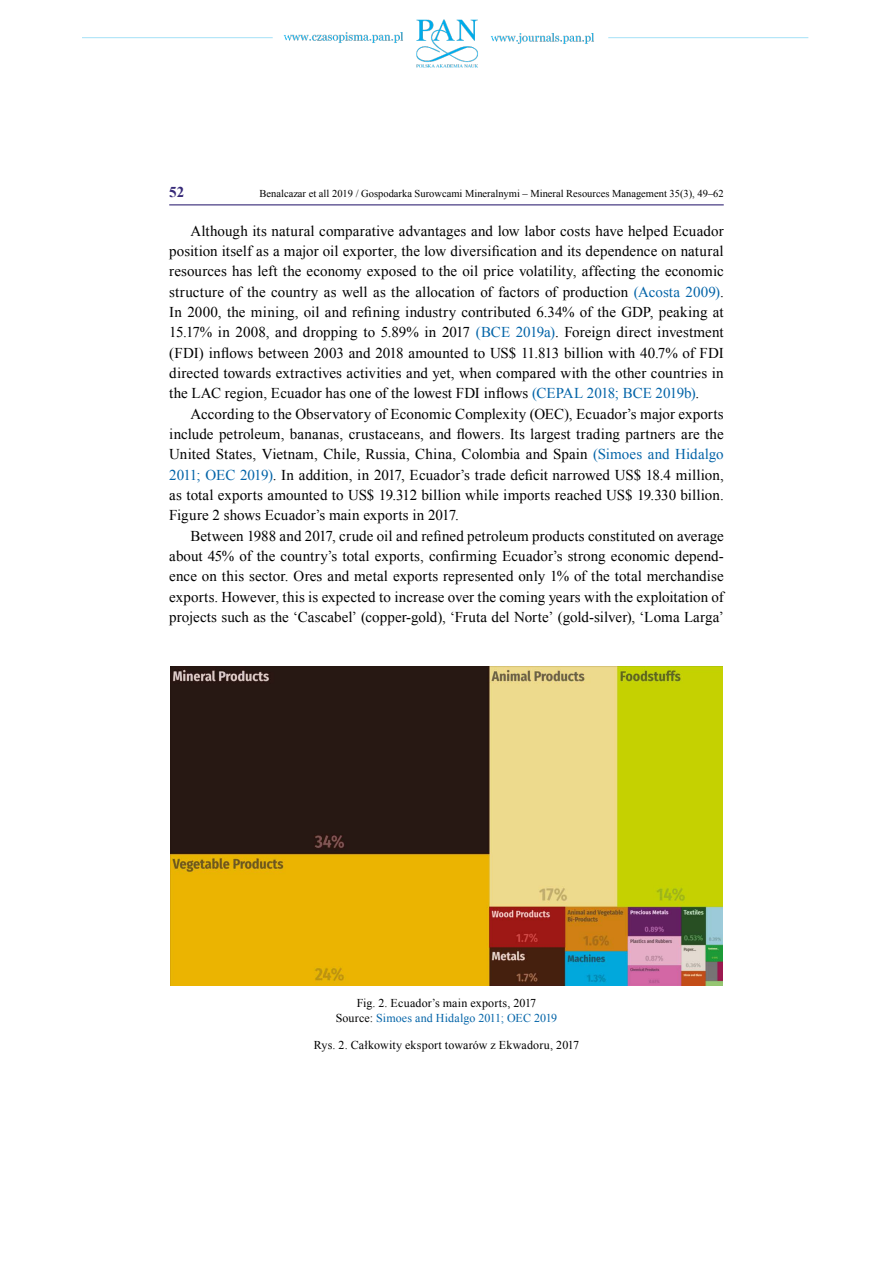
<style>
.page{position:relative;width:893px;height:1263px;background:#fff}
.page>*{position:absolute;margin:0;border:0;box-sizing:border-box;transform-origin:0 0}
.t1{font:15px/20.2px "Times New Roman";color:#000;text-align:justify}
.t2{font:700 15px "Times New Roman";color:#362978}
.t3{font:12px/15px "Times New Roman";letter-spacing:.01em;color:#000;text-align:center}
.t4{font:10.5px "Times New Roman";color:#000}
.s1{color:#0364a8}
</style>
<div class="page">
<img style="left:82px;top:19px;width:727px;height:49px">
<hr style="left:169px;top:204px;width:555px;height:1px;background:#362978">
<img style="left:170px;top:666px;width:553px;height:319px">
<p class="t2" style="left:169px;top:182px;width:16px">52</p>
<p class="t4" style="left:259px;top:186px;width:466px">Benalcazar et all 2019 / Gospodarka Surowcami Mineralnymi – Mineral Resources Management 35(3), 49–62</p>
<p class="t1" style="left:169px;top:220px;width:556px;text-indent:21px">Although its natural comparative advantages and low labor costs have helped Ecuador position itself as a major oil exporter, the low diversification and its dependence on natural resources has left the economy exposed to the oil price volatility, affecting the economic structure of the country as well as the allocation of factors of production <span class="s1">(Acosta 2009)</span>.<br>In 2000, the mining, oil and refining industry contributed 6.34% of the GDP, peaking at 15.17% in 2008, and dropping to 5.89% in 2017 <span class="s1">(BCE 2019a)</span>. Foreign direct investment (FDI) inflows between 2003 and 2018 amounted to US$ 11.813 billion with 40.7% of FDI directed towards extractives activities and yet, when compared with the other countries in the LAC region, Ecuador has one of the lowest FDI inflows <span class="s1">(CEPAL 2018; BCE 2019b)</span>.</p>
<p class="t1" style="left:169px;top:403px;width:556px;text-indent:21px">According to the Observatory of Economic Complexity (OEC), Ecuador’s major exports include petroleum, bananas, crustaceans, and flowers. Its largest trading partners are the United States, Vietnam, Chile, Russia, China, Colombia and Spain <span class="s1">(Simoes and Hidalgo 2011; OEC 2019)</span>. In addition, in 2017, Ecuador’s trade deficit narrowed US$ 18.4 million, as total exports amounted to US$ 19.312 billion while imports reached US$ 19.330 billion.<br>Figure 2 shows Ecuador’s main exports in 2017.</p>
<p class="t1" style="left:169px;top:525px;width:556px;text-indent:21px">Between 1988 and 2017, crude oil and refined petroleum products constituted on average about 45% of the country’s total exports, confirming Ecuador’s strong economic depend&shy;ence on this sector. Ores and metal exports represented only 1% of the total merchandise exports. However, this is expected to increase over the coming years with the exploitation of projects such as the ‘Cascabel’ (copper-gold), ‘Fruta del Norte’ (gold-silver), ‘Loma Larga’</p>
<p class="t3" style="left:336px;top:995px;width:223px">Fig. 2. Ecuador’s main exports, 2017<br>Source: <span class="s1">Simoes and Hidalgo 2011; OEC 2019</span></p>
<p class="t3" style="left:314px;top:1038px;width:267px">Rys. 2. Całkowity eksport towarów z Ekwadoru, 2017</p>
</div>
